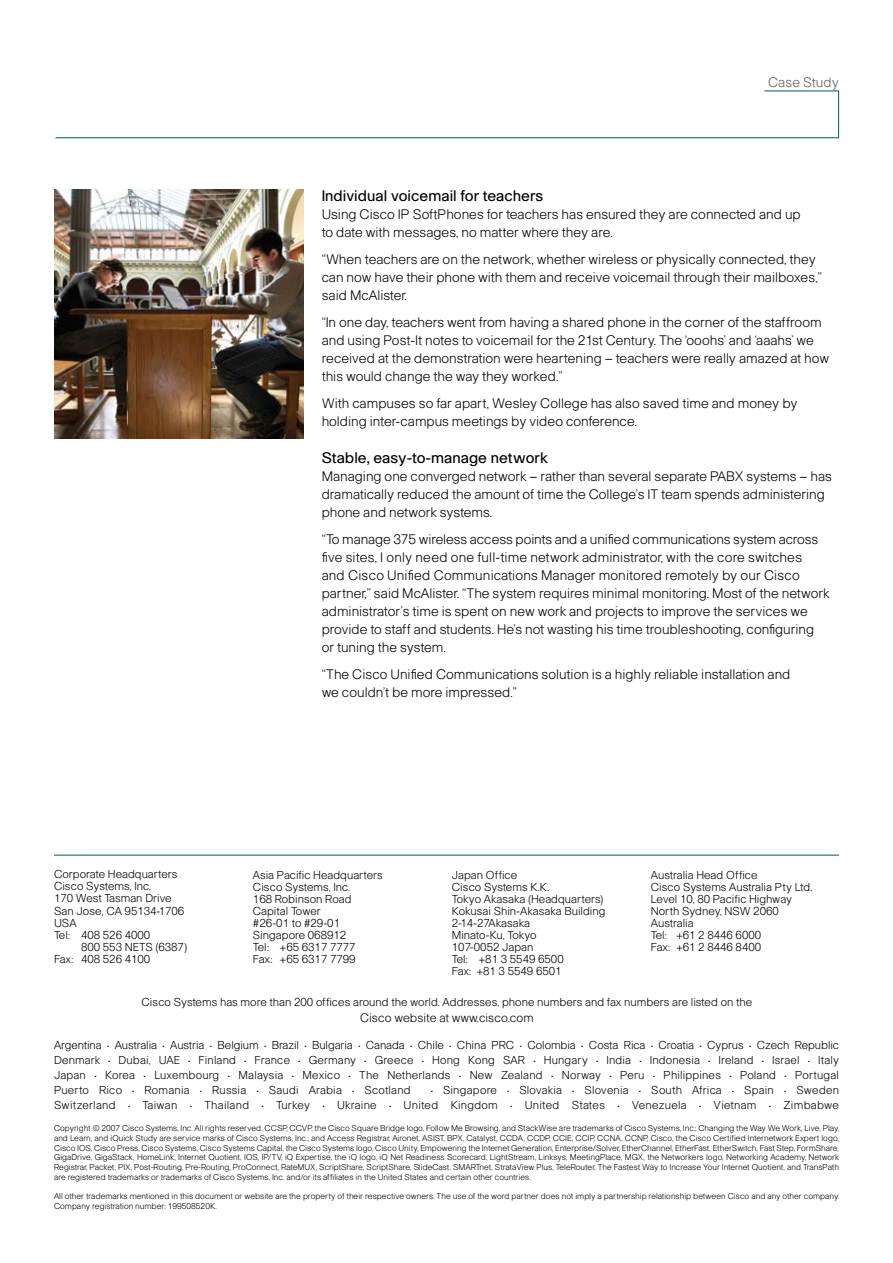
<style>
.page{position:relative;width:893px;height:1263px;background:#fff}
.page>*{position:absolute;margin:0;border:0;box-sizing:border-box;transform-origin:0 0}
.t1{font:15px "Cisco";color:#000}
.t2{font:300 13.5px/18px "Cisco";color:#000}
.t3{font:300 13.5px "Cisco";color:#5f6062}
.t4{font:300 12px "Cisco";color:#000}
.t5{font:300 11.25px/12px "Cisco";color:#000}
.t6{font:300 11.25px/15px "Cisco";letter-spacing:.025em;color:#000;text-align:right}
.t7{font:300 8.25px/9.8px "Cisco";color:#000;text-align:justify}
.s1{font-size:9.75px}
</style>
<div class="page">
<hr style="left:54px;top:855px;width:785px;height:1px;background:#005568">
<svg style="left:55px;top:90px;width:784px;height:49px"></svg>
<img style="left:54px;top:189px;width:250px;height:250px">
<p class="t3" style="left:768px;top:74px;width:72px">Case Study</p>
<p class="t1" style="left:322px;top:187px;width:223px">Individual voicemail for teachers</p>
<p class="t2" style="left:322px;top:205px;width:481px">Using Cisco IP SoftPhones for teachers has ensured they are connected and up to date with messages, no matter where they are.</p>
<p class="t2" style="left:322px;top:250px;width:502px">“When teachers are on the network, whether wireless or physically connected, they can now have their phone with them and receive voicemail through their mailboxes,” said McAlister.</p>
<p class="t2" style="left:322px;top:313px;width:509px">“In one day, teachers went from having a shared phone in the corner of the staffroom and using Post-It notes to voicemail for the 21st Century. The ‘ooohs’ and ‘aaahs’ we received at the demonstration were heartening – teachers were really amazed at how this would change the way they worked.”</p>
<p class="t2" style="left:322px;top:394px;width:477px">With campuses so far apart, Wesley College has also saved time and money by holding inter-campus meetings by video conference.</p>
<p class="t1" style="left:322px;top:449px;width:228px">Stable, easy-to-manage network</p>
<p class="t2" style="left:322px;top:467px;width:512px">Managing one converged network – rather than several separate PABX systems – has dramatically reduced the amount of time the College’s IT team spends administering phone and network systems.</p>
<p class="t2" style="left:322px;top:530px;width:509px">“To manage 375 wireless access points and a unified communications system across five sites, I only need one full-time network administrator, with the core switches<br>and Cisco Unified Communications Manager monitored remotely by our Cisco partner,” said McAlister. “The system requires minimal monitoring. Most of the network administrator’s time is spent on new work and projects to improve the services we provide to staff and students. He’s not wasting his time troubleshooting, configuring or tuning the system.</p>
<p class="t2" style="left:322px;top:665px;width:470px">“The Cisco Unified Communications solution is a highly reliable installation and we couldn’t be more impressed.”</p>
<p class="t5" style="left:54px;top:868px;width:132px">Corporate Headquarters<br>Cisco Systems, Inc.<br>170 West Tasman Drive<br>San Jose, CA 95134-1706<br>USA<br>Tel: 408 526 4000</p>
<p class="t5" style="left:54px;top:940px;width:135px;text-indent:27px">800 553 NETS (6387)<br>Fax: 408 526 4100</p>
<p class="t5" style="left:253px;top:868px;width:131px">Asia Pacific Headquarters<br>Cisco Systems, Inc.<br>168 Robinson Road<br>Capital Tower<br>#26-01 to #29-01<br>Singapore 068912<br>Tel: +65 6317 7777<br>Fax: +65 6317 7799</p>
<p class="t5" style="left:452px;top:868px;width:155px">Japan Office<br>Cisco Systems K.K.<br>Tokyo Akasaka (Headquarters)<br>Kokusai Shin-Akasaka Building<br>2-14-27Akasaka<br>Minato-Ku, Tokyo<br>107-0052 Japan<br>Tel: +81 3 5549 6500<br>Fax: +81 3 5549 6501</p>
<p class="t5" style="left:651px;top:868px;width:163px">Australia Head Office<br>Cisco Systems Australia Pty Ltd.<br>Level 10, 80 Pacific Highway<br>North Sydney, NSW 2060<br>Australia<br>Tel: +61 2 8446 6000<br>Fax: +61 2 8446 8400</p>
<p class="t5" style="left:142px;top:996px;width:612px">Cisco Systems has more than 200 offices around the world. Addresses, phone numbers and fax numbers are listed on the</p>
<p class="t4" style="left:360px;top:1011px;width:175px">Cisco website at www.cisco.com</p>
<p class="t5" style="left:54px;top:1037px;width:786px;line-height:15px;text-align:justify">Argentina <span class="s1">•</span> Australia <span class="s1">•</span> Austria <span class="s1">•</span> Belgium <span class="s1">•</span> Brazil <span class="s1">•</span> Bulgaria <span class="s1">•</span> Canada <span class="s1">•</span> Chile <span class="s1">•</span> China PRC <span class="s1">•</span> Colombia <span class="s1">•</span> Costa Rica <span class="s1">•</span> Croatia <span class="s1">•</span> Cyprus <span class="s1">•</span> Czech Republic Denmark <span class="s1">•</span> Dubai, UAE <span class="s1">•</span> Finland <span class="s1">•</span> France <span class="s1">•</span> Germany <span class="s1">•</span> Greece <span class="s1">•</span> Hong Kong SAR <span class="s1">•</span> Hungary <span class="s1">•</span> India <span class="s1">•</span> Indonesia <span class="s1">•</span> Ireland <span class="s1">•</span> Israel <span class="s1">•</span> Italy Japan <span class="s1">•</span> Korea <span class="s1">•</span> Luxembourg <span class="s1">•</span> Malaysia <span class="s1">•</span> Mexico <span class="s1">•</span> The Netherlands <span class="s1">•</span> New Zealand <span class="s1">•</span> Norway <span class="s1">•</span> Peru <span class="s1">•</span> Philippines <span class="s1">•</span> Poland <span class="s1">•</span> Portugal Puerto Rico <span class="s1">•</span> Romania <span class="s1">•</span> Russia <span class="s1">•</span> Saudi Arabia <span class="s1">•</span> Scotland</p>
<p class="t6" style="left:54px;top:1082px;width:786px"><span class="s1">•</span> Singapore <span class="s1">•</span> Slovakia <span class="s1">•</span> Slovenia <span class="s1">•</span> South Africa <span class="s1">•</span> Spain <span class="s1">•</span> Sweden<br>Switzerland <span class="s1">•</span> Taiwan <span class="s1">•</span> Thailand <span class="s1">•</span> Turkey <span class="s1">•</span> Ukraine <span class="s1">•</span> United Kingdom <span class="s1">•</span> United States <span class="s1">•</span> Venezuela <span class="s1">•</span> Vietnam <span class="s1">•</span> Zimbabwe</p>
<p class="t7" style="left:54px;top:1123px;width:787px">Copyright © 2007 Cisco Systems, Inc. All rights reserved. CCSP, CCVP, the Cisco Square Bridge logo, Follow Me Browsing, and StackWise are trademarks of Cisco Systems, Inc.; Changing the Way We Work, Live, Play, and Learn, and iQuick Study are service marks of Cisco Systems, Inc.; and Access Registrar, Aironet, ASIST, BPX, Catalyst, CCDA, CCDP, CCIE, CCIP, CCNA, CCNP, Cisco, the Cisco Certified Internetwork Expert logo, Cisco IOS, Cisco Press, Cisco Systems, Cisco Systems Capital, the Cisco Systems logo, Cisco Unity, Empowering the Internet Generation, Enterprise/Solver, EtherChannel, EtherFast, EtherSwitch, Fast Step, FormShare, GigaDrive, GigaStack, HomeLink, Internet Quotient, IOS, IP/TV, iQ Expertise, the iQ logo, iQ Net Readiness Scorecard, LightStream, Linksys, MeetingPlace, MGX, the Networkers logo, Networking Academy, Network Registrar, Packet, PIX, Post-Routing, Pre-Routing, ProConnect, RateMUX, ScriptShare, ScriptShare, SlideCast, SMARTnet, StrataView Plus, TeleRouter, The Fastest Way to Increase Your Internet Quotient, and TransPath are registered trademarks or trademarks of Cisco Systems, Inc. and/or its affiliates in the United States and certain other countries.</p>
<p class="t7" style="left:54px;top:1191px;width:787px">All other trademarks mentioned in this document or website are the property of their respective owners. The use of the word partner does not imply a partnership relationship between Cisco and any other company.<br>Company registration number: 199508520K.</p>
</div>
